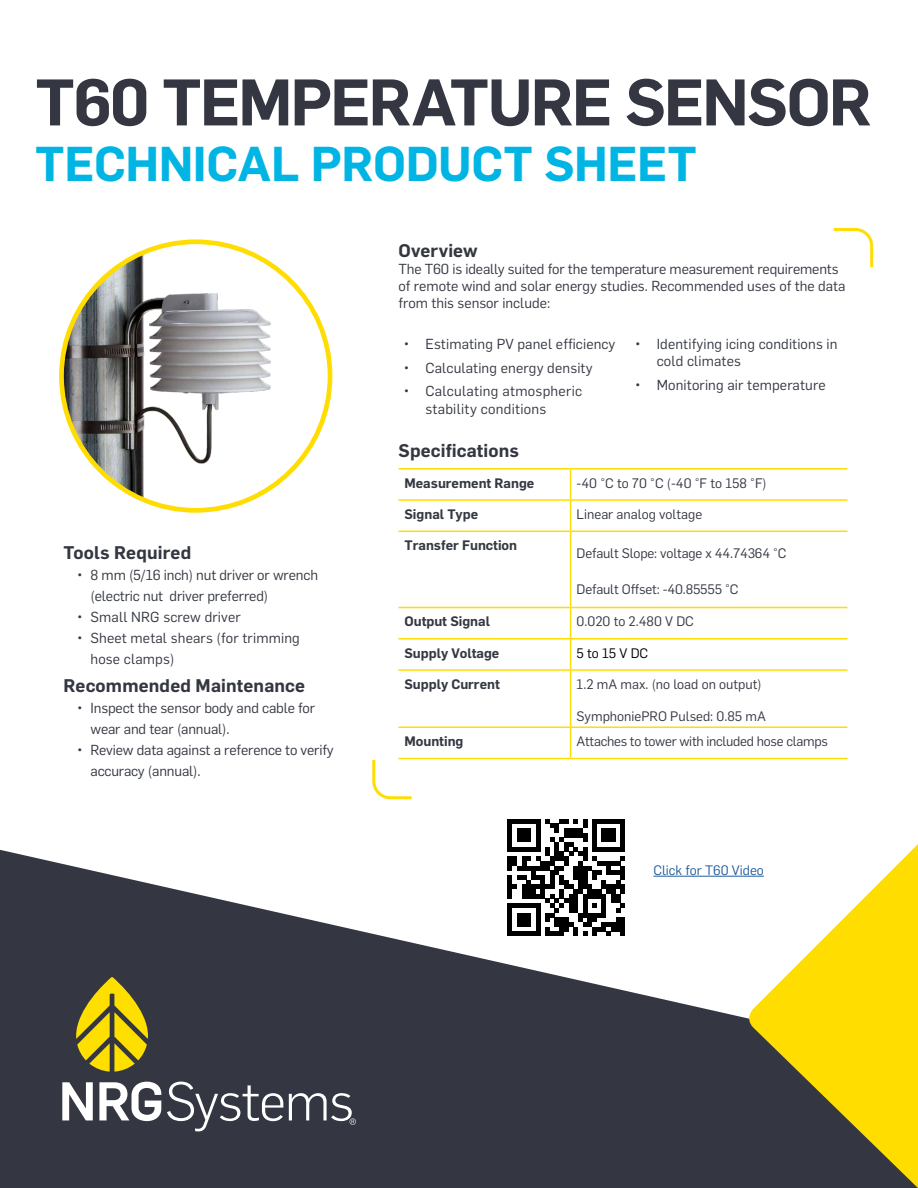
<style>
.page{position:relative;width:918px;height:1188px;background:#fff}
.page>*{position:absolute;margin:0;border:0;box-sizing:border-box;transform-origin:0 0}
.t1{font:600 64.5px "Flama";letter-spacing:-.03em;color:#343741}
.t2{font:600 48px "Flama";letter-spacing:-.01em;color:#00b5e3}
.t3{font:600 18px "Flama";letter-spacing:.01em;color:#343741}
.t4{font:14.25px/21px "Flama";color:#343741}
.t5{font:14.25px/17.1px "Flama";letter-spacing:.02em;color:#343741}
.t6{font:13.5px "Flama";letter-spacing:-.01em;color:#343842}
.t7{font:600 13.5px "Flama";color:#343842}
.t8{font:13.5px "Flama";color:#215e9e}
.t9{font:13.5px "Flama";color:#000}
</style>
<div class="page">
<svg style="left:372px;top:757px;width:43px;height:43px"></svg>
<svg style="left:833px;top:227px;width:41px;height:41px"></svg>
<svg style="left:0;top:850px;width:744px;height:338px;fill:#343741"></svg>
<svg style="left:744px;top:844px;width:174px;height:344px"></svg>
<img style="left:61px;top:242px;width:269px;height:268px;border-radius:134px">
<hr style="left:398px;top:468px;width:173px;height:2px;background:#fd0">
<hr style="left:571px;top:468px;width:276px;height:2px;background:#fd0">
<svg style="left:570px;top:470px;width:1px;height:29px"></svg>
<hr style="left:398px;top:499px;width:173px;height:2px;background:#fd0">
<hr style="left:571px;top:499px;width:276px;height:2px;background:#fd0">
<hr style="left:570px;top:501px;width:1px;height:30px;background:#fd0">
<hr style="left:398px;top:531px;width:173px;height:1px;background:#fd0">
<hr style="left:571px;top:531px;width:276px;height:1px;background:#fd0">
<hr style="left:570px;top:532px;width:1px;height:75px;background:#fd0">
<hr style="left:398px;top:607px;width:173px;height:1px;background:#fd0">
<hr style="left:571px;top:607px;width:276px;height:1px;background:#fd0">
<hr style="left:570px;top:608px;width:1px;height:30px;background:#fd0">
<hr style="left:398px;top:638px;width:173px;height:2px;background:#fd0">
<hr style="left:571px;top:638px;width:276px;height:2px;background:#fd0">
<svg style="left:570px;top:640px;width:1px;height:29px"></svg>
<hr style="left:398px;top:669px;width:173px;height:2px;background:#fd0">
<hr style="left:571px;top:669px;width:276px;height:2px;background:#fd0">
<hr style="left:570px;top:671px;width:1px;height:55px;background:#fd0">
<hr style="left:398px;top:726px;width:173px;height:2px;background:#fd0">
<hr style="left:571px;top:726px;width:276px;height:2px;background:#fd0">
<hr style="left:570px;top:728px;width:1px;height:30px;background:#fd0">
<hr style="left:398px;top:758px;width:173px;height:1px;background:#fd0">
<hr style="left:571px;top:758px;width:276px;height:1px;background:#fd0">
<svg style="left:76px;top:977px;width:72px;height:95px;background:#a0901e"></svg>
<svg style="left:62px;top:1082px;width:31px;height:38px"></svg>
<svg style="left:99px;top:1082px;width:62px;height:39px"></svg>
<svg style="left:167px;top:1082px;width:116px;height:49px;background:#5a5c64"></svg>
<svg style="left:289px;top:1093px;width:67px;height:32px"></svg>
<div style="left:500px;top:811px;width:134px;height:134px;background:#fff"></div>
<svg style="left:508px;top:819px;width:117px;height:117px"></svg>
<hr style="left:653px;top:876px;width:111px;height:1px;background:#215e9e">
<h1 class="t1" style="left:35px;top:56px;width:838px">T60 TEMPERATURE SENSOR</h1>
<h2 class="t2" style="left:35px;top:129px;width:663px">TECHNICAL PRODUCT SHEET</h2>
<p class="t3" style="left:398px;top:237px;width:81px">Overview</p>
<p class="t4" style="left:398px;top:259px;width:448px;line-height:17.1px">The T60 is ideally suited for the temperature measurement requirements of remote wind and solar energy studies. Recommended uses of the data from this sensor include:</p>
<p class="t4" style="left:404px;top:332px;width:213px">• Estimating PV panel efficiency</p>
<p class="t4" style="left:404px;top:356px;width:190px">• Calculating energy density</p>
<p class="t5" style="left:425px;top:382px;width:158px;text-indent:-22px">• Calculating atmospheric stability conditions</p>
<p class="t4" style="left:657px;top:334px;width:182px;line-height:17.1px;text-indent:-22px">• Identifying icing conditions in cold climates</p>
<p class="t4" style="left:635px;top:373px;width:192px">• Monitoring air temperature</p>
<p class="t3" style="left:64px;top:539px;width:129px">Tools Required</p>
<p class="t4" style="left:91px;top:563px;width:229px;text-indent:-13px">• 8 mm (5/16 inch) nut driver or wrench (electric nut driver preferred)</p>
<p class="t4" style="left:77px;top:605px;width:165px">• Small NRG screw driver</p>
<p class="t4" style="left:91px;top:626px;width:211px;text-indent:-13px">• Sheet metal shears (for trimming hose clamps)</p>
<p class="t3" style="left:64px;top:673px;width:243px">Recommended Maintenance</p>
<p class="t4" style="left:91px;top:697px;width:226px;text-indent:-13px">• Inspect the sensor body and cable for wear and tear (annual).</p>
<p class="t4" style="left:91px;top:739px;width:245px;text-indent:-13px">• Review data against a reference to verify accuracy (annual).</p>
<p class="t3" style="left:398px;top:437px;width:122px">Specifications</p>
<p class="t7" style="left:404px;top:473px;width:131px">Measurement Range</p>
<p class="t6" style="left:577px;top:474px;width:192px">-40 °C to 70 °C (-40 °F to 158 °F)</p>
<p class="t7" style="left:404px;top:504px;width:75px">Signal Type</p>
<p class="t6" style="left:577px;top:505px;width:127px">Linear analog voltage</p>
<p class="t7" style="left:404px;top:536px;width:114px">Transfer Function</p>
<p class="t6" style="left:577px;top:544px;width:211px">Default Slope: voltage x 44.74364 °C</p>
<p class="t6" style="left:577px;top:580px;width:163px">Default Offset: -40.85555 °C</p>
<p class="t7" style="left:404px;top:612px;width:87px">Output Signal</p>
<p class="t6" style="left:577px;top:612px;width:119px">0.020 to 2.480 V DC</p>
<p class="t7" style="left:404px;top:643px;width:96px">Supply Voltage</p>
<p class="t9" style="left:577px;top:644px;width:73px">5 to 15 V DC</p>
<p class="t7" style="left:404px;top:674px;width:97px">Supply Current</p>
<p class="t6" style="left:577px;top:675px;width:186px">1.2 mA max. (no load on output)</p>
<p class="t6" style="left:577px;top:707px;width:191px">SymphoniePRO Pulsed: 0.85 mA</p>
<p class="t7" style="left:404px;top:732px;width:60px">Mounting</p>
<p class="t6" style="left:577px;top:732px;width:253px">Attaches to tower with included hose clamps</p>
<p class="t8" style="left:653px;top:861px;width:112px">Click for T60 Video</p>
</div>
